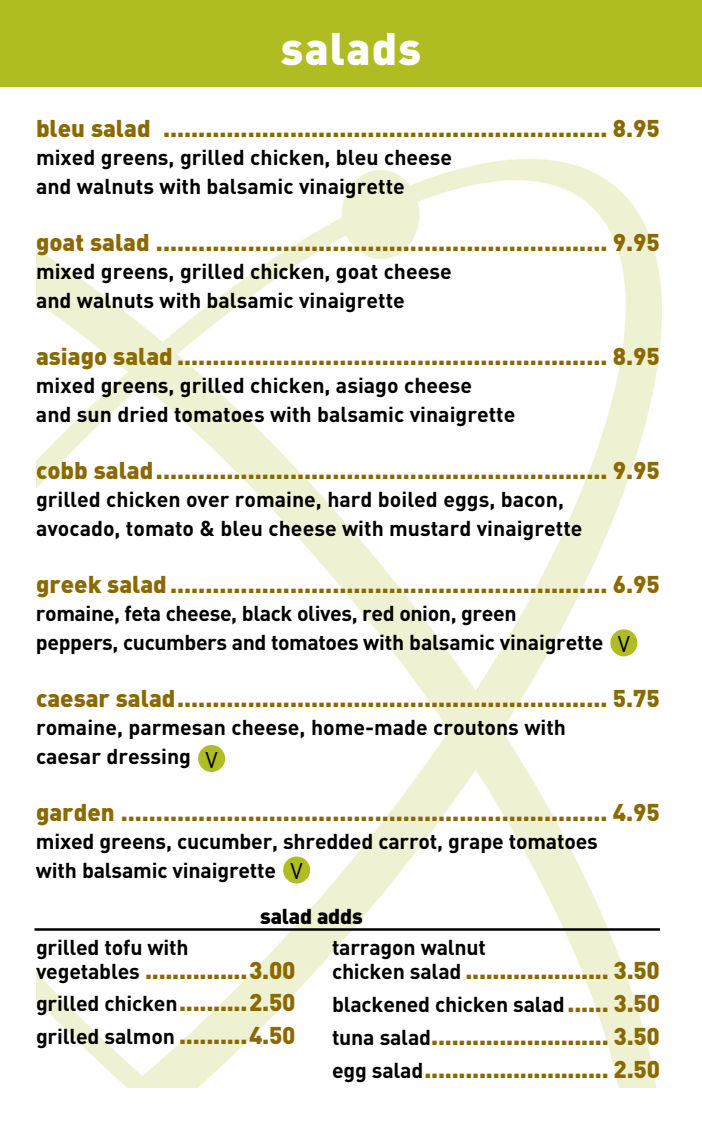
<style>
.page{position:relative;width:702px;height:1125px;background:#fff}
.page>*{position:absolute;margin:0;border:0;box-sizing:border-box;transform-origin:0 0}
.t1{font:900 45px "DIN";letter-spacing:.025em;color:#fff}
.t2{font:900 24px/32.9px "DIN";color:#8b6900}
.t3{font:22.5px "DIN";color:#000}
.t4{font:700 21.3px/28.5px "DIN";color:#000}
.t5{font:700 21.3px/28.5px "DIN";letter-spacing:-.02em;color:#000}
.t6{font:900 21.3px "DIN";letter-spacing:-.01em;color:#000}
.s1{font-weight:700;font-size:21.3px;color:#000}
.s2{font-weight:900;font-size:24px;color:#8b6900}
</style>
<div class="page">
<img style="left:36px;top:160px;width:625px;height:928px">
<div style="left:0;top:0;width:702px;height:86px;background:#afbd22"></div>
<hr style="left:34px;top:928px;width:626px;height:3px;background:#000">
<div style="left:610px;top:629px;width:27px;height:27px;background:#afbd22;border-radius:50%"></div>
<div style="left:283px;top:857px;width:27px;height:26px;background:#afbd22;border-radius:50%"></div>
<div style="left:198px;top:745px;width:27px;height:27px;background:#afbd22;border-radius:50%"></div>
<h1 class="t1" style="left:281px;top:18px;width:142px">salads</h1>
<p class="t2" style="left:36px;top:110px;width:625px">bleu salad ............................................................... 8.95</p>
<p class="t4" style="left:36px;top:142px;width:418px">mixed greens, grilled chicken, bleu cheese and walnuts with balsamic vinaigrette</p>
<p class="t2" style="left:36px;top:224px;width:626px">goat salad ................................................................ 9.95</p>
<p class="t4" style="left:36px;top:256px;width:417px">mixed greens, grilled chicken, goat cheese and walnuts with balsamic vinaigrette</p>
<p class="t2" style="left:36px;top:338px;width:626px">asiago salad ............................................................. 8.95</p>
<p class="t4" style="left:36px;top:370px;width:481px">mixed greens, grilled chicken, asiago cheese<br>and sun dried tomatoes with balsamic vinaigrette</p>
<p class="t2" style="left:36px;top:452px;width:626px">cobb salad................................................................ 9.95</p>
<p class="t4" style="left:36px;top:484px;width:548px">grilled chicken over romaine, hard boiled eggs, bacon, avocado, tomato &amp; bleu cheese with mustard vinaigrette</p>
<p class="t2" style="left:36px;top:566px;width:625px">greek salad.............................................................. 6.95</p>
<p class="t5" style="left:36px;top:598px;width:569px">romaine, feta cheese, black olives, red onion, green peppers, cucumbers and tomatoes with balsamic vinaigrette</p>
<p class="t2" style="left:36px;top:680px;width:626px">caesar salad............................................................. 5.75</p>
<p class="t4" style="left:36px;top:712px;width:532px">romaine, parmesan cheese, home-made croutons with caesar dressing</p>
<p class="t2" style="left:36px;top:794px;width:625px">garden ..................................................................... 4.95</p>
<p class="t4" style="left:36px;top:826px;width:563px">mixed greens, cucumber, shredded carrot, grape tomatoes with balsamic vinaigrette</p>
<p class="t6" style="left:260px;top:902px;width:104px">salad adds</p>
<p class="t4" style="left:332px;top:932px;width:156px">tarragon walnut</p>
<p class="t2" style="left:332px;top:952px;width:330px"><span class="s1">chicken salad</span> ..................... 3.50</p>
<p class="t4" style="left:332px;top:989px;width:330px">blackened chicken salad<span class="s2">...... 3.50</span></p>
<p class="t2" style="left:332px;top:1018px;width:330px"><span class="s1">tuna salad</span>.......................... 3.50 <span class="s1">egg salad</span>........................... 2.50</p>
<p class="t3" style="left:618px;top:630px;width:14px">V</p>
<p class="t3" style="left:205px;top:745px;width:14px">V</p>
<p class="t3" style="left:290px;top:857px;width:14px">V</p>
<p class="t4" style="left:36px;top:932px;width:154px">grilled tofu with</p>
<p class="t2" style="left:36px;top:952px;width:261px"><span class="s1">vegetables</span> ...............3.00</p>
<p class="t4" style="left:36px;top:989px;width:261px">grilled chicken<span class="s2">..........2.50</span></p>
<p class="t2" style="left:36px;top:1018px;width:261px"><span class="s1">grilled salmon</span> ..........4.50</p>
</div>
